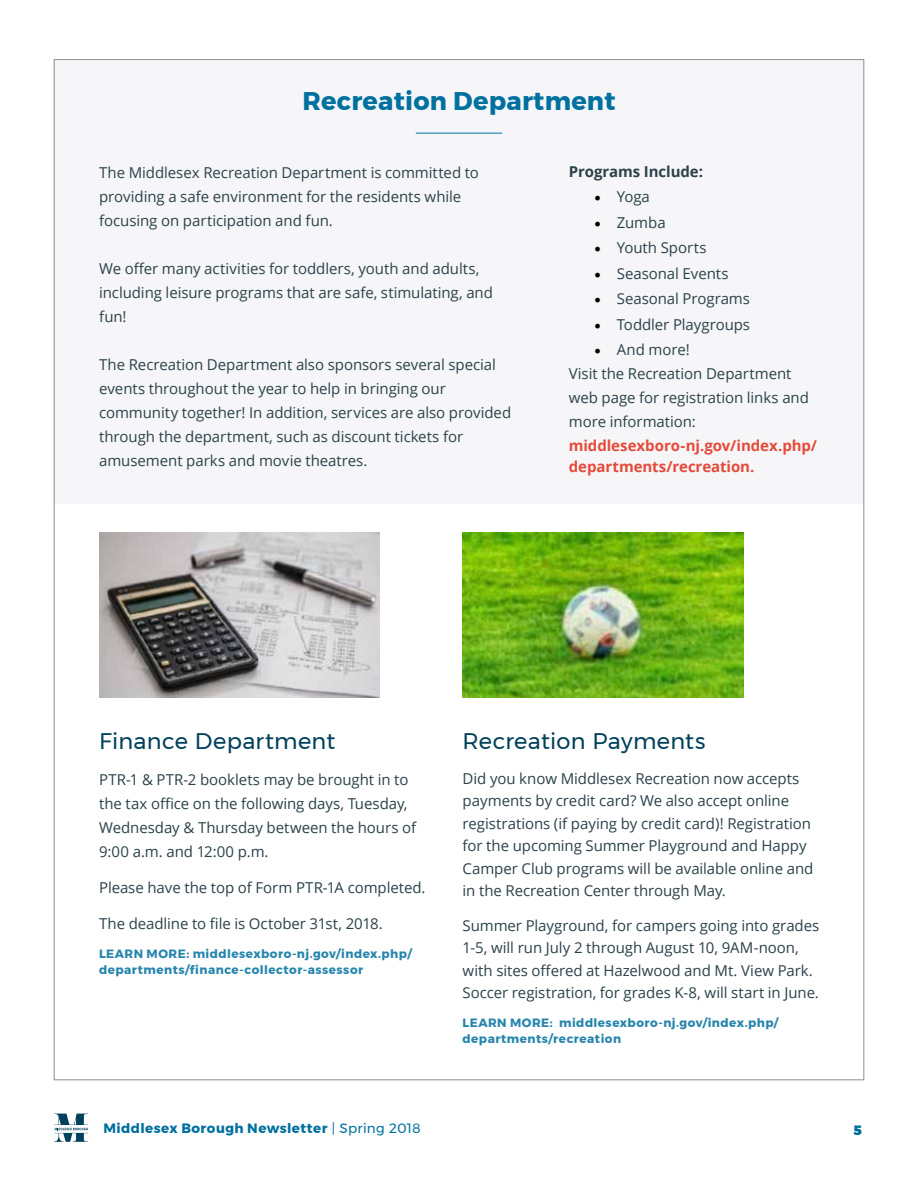
<style>
.page{position:relative;width:918px;height:1188px;background:#fff}
.page>*{position:absolute;margin:0;border:0;box-sizing:border-box;transform-origin:0 0}
.t1{font:700 25.5px "Montserrat";letter-spacing:.01em;color:#00709f}
.t2{font:22.5px "Montserrat";letter-spacing:.01em;color:#00415b}
.t3{font:15px/24px "Open Sans";letter-spacing:-.005em;color:#2b424a}
.t4{font:700 15px/21px "Open Sans";letter-spacing:-.005em;color:#e54a39}
.t5{font:700 15px "Open Sans";letter-spacing:-.005em;color:#2b424a}
.t6{font:700 13.5px "Montserrat";letter-spacing:.03em;color:#00709f}
.t7{font:900 13.5px "Montserrat";color:#00709f}
.t8{font:700 12px/16.5px "Montserrat";letter-spacing:.04em;color:#2685ad}
.s1{font-family:"Minion Pro";font-size:18px;color:#000}
.s2{font-weight:400}
</style>
<div class="page">
<svg style="left:54px;top:1114px;width:34px;height:28px"></svg>
<div style="left:54px;top:59px;width:810px;height:445px;background:#f6f6f8"></div>
<hr style="left:416px;top:133px;width:86px;height:1px;background:#00709f">
<img style="left:99px;top:532px;width:281px;height:166px">
<img style="left:463px;top:532px;width:280px;height:166px">
<h1 class="t1" style="left:302px;top:81px;width:315px">Recreation Department</h1>
<p class="t3" style="left:99px;top:160px;width:381px">The Middlesex Recreation Department is committed to providing a safe environment for the residents while focusing on participation and fun.</p>
<p class="t3" style="left:99px;top:256px;width:395px">We offer many activities for toddlers, youth and adults, including leisure programs that are safe, stimulating, and fun!</p>
<p class="t3" style="left:99px;top:352px;width:414px">The Recreation Department also sponsors several special events throughout the year to help in bringing our community together! In addition, services are also provided through the department, such as discount tickets for amusement parks and movie theatres.</p>
<p class="t5" style="left:569px;top:161px;width:136px">Programs Include:</p>
<p class="t3" style="left:594px;top:184px;width:57px"><span class="s1">•</span> Yoga</p>
<p class="t3" style="left:594px;top:210px;width:73px"><span class="s1">•</span> Zumba</p>
<p class="t3" style="left:594px;top:235px;width:114px"><span class="s1">•</span> Youth Sports</p>
<p class="t3" style="left:594px;top:261px;width:136px"><span class="s1">•</span> Seasonal Events</p>
<p class="t3" style="left:594px;top:286px;width:157px"><span class="s1">•</span> Seasonal Programs</p>
<p class="t3" style="left:594px;top:312px;width:157px"><span class="s1">•</span> Toddler Playgroups</p>
<p class="t3" style="left:569px;top:337px;width:242px;text-indent:26px"><span class="s1">•</span> And more!<br>Visit the Recreation Department web page for registration links and more information:</p>
<p class="t4" style="left:569px;top:435px;width:250px">middlesexboro-nj.gov/index.php/ departments/recreation.</p>
<h2 class="t2" style="left:99px;top:724px;width:238px">Finance Department</h2>
<p class="t3" style="left:99px;top:767px;width:319px">PTR-1 &amp; PTR-2 booklets may be brought in to the tax office on the following days, Tuesday, Wednesday &amp; Thursday between the hours of 9:00 a.m. and 12:00 p.m.</p>
<p class="t3" style="left:99px;top:875px;width:328px">Please have the top of Form PTR-1A completed.</p>
<p class="t3" style="left:99px;top:911px;width:285px">The deadline to file is October 31st, 2018.</p>
<p class="t8" style="left:99px;top:945px;width:314px">LEARN MORE: middlesexboro-nj.gov/index.php/ departments/finance-collector-assessor</p>
<h2 class="t2" style="left:463px;top:724px;width:244px">Recreation Payments</h2>
<p class="t3" style="left:463px;top:767px;width:352px;line-height:22.5px">Did you know Middlesex Recreation now accepts payments by credit card? We also accept online registrations (if paying by credit card)! Registration for the upcoming Summer Playground and Happy Camper Club programs will be available online and in the Recreation Center through May.</p>
<p class="t3" style="left:463px;top:914px;width:358px;line-height:22.5px">Summer Playground, for campers going into grades 1-5, will run July 2 through August 10, 9AM-noon, with sites offered at Hazelwood and Mt. View Park.<br>Soccer registration, for grades K-8, will start in June.</p>
<p class="t8" style="left:463px;top:1014px;width:317px">LEARN MORE: middlesexboro-nj.gov/index.php/ departments/recreation</p>
<p class="t6" style="left:104px;top:1118px;width:319px">Middlesex Borough Newsletter <span class="s2">| Spring 2018</span></p>
<p class="t7" style="left:853px;top:1119px;width:10px">5</p>
</div>
